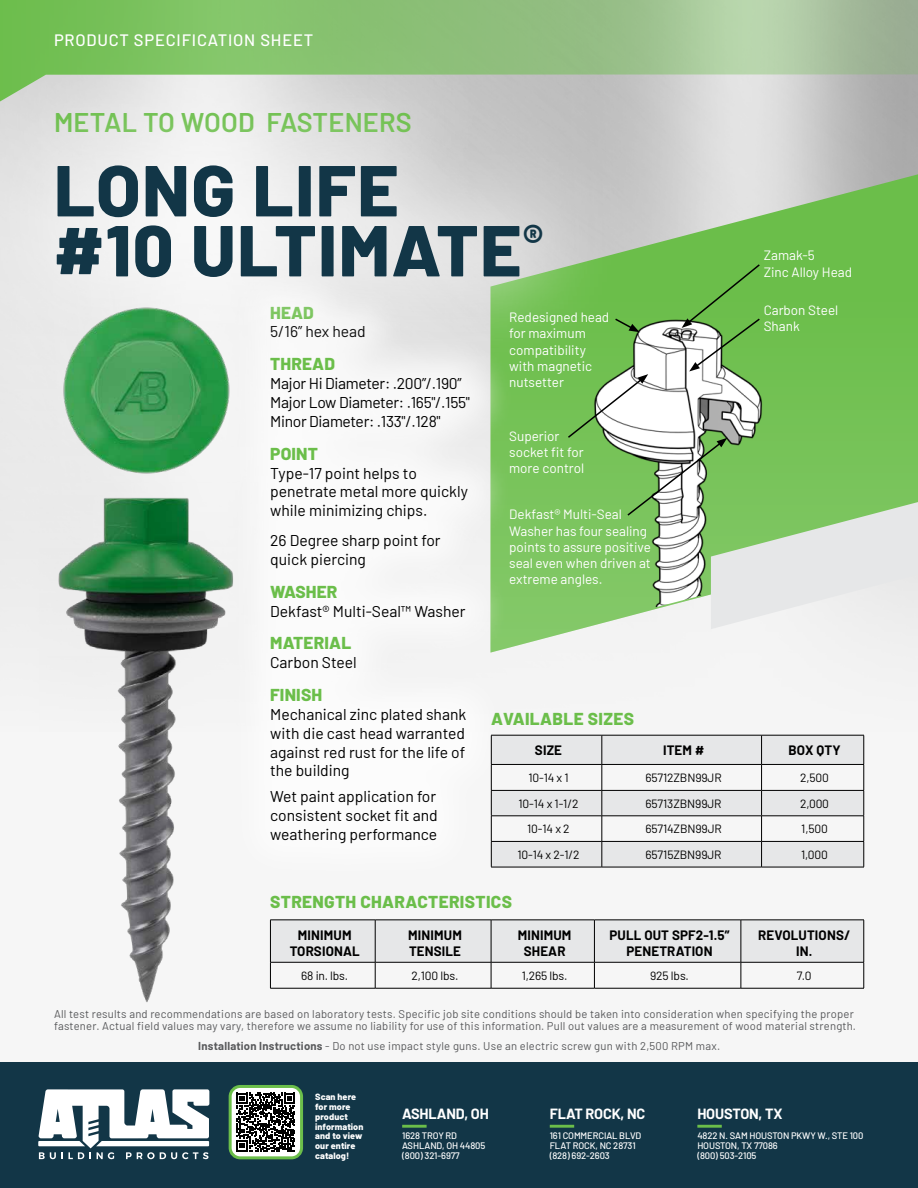
<style>
.page{position:relative;width:918px;height:1188px;background:#fff}
.page>*{position:absolute;margin:0;border:0;box-sizing:border-box;transform-origin:0 0}
.t1{font:800 72px "Barlow";letter-spacing:.02em;color:#123647}
.t2{font:600 27px "Barlow";letter-spacing:.01em;color:#6bbe4a}
.t3{font:800 17.25px "Barlow";letter-spacing:.01em;color:#6bbe4a}
.t4{font:500 16.5px "Barlow";letter-spacing:.05em;color:#fff}
.t5{font:15.6px/18.8px "Barlow";color:#000}
.t6{font:15.6px "Barlow";letter-spacing:-.02em;color:#000}
.t7{font:700 14.4px "Barlow";letter-spacing:-.01em;color:#fff}
.t8{font:13.5px/16.2px "Barlow";color:#fff}
.t9{font:700 13.35px "Barlow";letter-spacing:.01em;color:#000}
.t10{font:12px "Barlow";letter-spacing:-.01em;color:#000}
.t11{font:11.25px/12px "Barlow";letter-spacing:.02em;color:#58595b}
.t12{font:500 9.45px/10.1px "Barlow";letter-spacing:-.01em;color:#fff}
.t13{font:800 9px/9.9px "Barlow";letter-spacing:.01em;color:#fff}
.s1{font-weight:700}
</style>
<div class="page">
<div style="left:0;top:286px;width:918px;height:454px;background:#f6f6f6"></div>
<div style="left:0;top:733px;width:918px;height:455px;background:#f6f6f6"></div>
<svg style="left:513px;top:171px;width:405px;height:476px;background:#9dcc8a"></svg>
<div style="left:0;top:1062px;width:918px;height:126px;background:#123647"></div>
<svg style="left:38px;top:1089px;width:171px;height:70px"></svg>
<div style="left:230px;top:1086px;width:72px;height:72px;background:#fff;border-radius:10px"></div>
<svg style="left:237px;top:1093px;width:58px;height:59px"></svg>
<div style="left:229px;top:1085px;width:74px;height:74px;border:3px solid #6bbe4a;border-radius:10px"></div>
<hr style="left:402px;top:1125px;width:25px;height:3px;background:#6bbe4a">
<hr style="left:550px;top:1125px;width:24px;height:3px;background:#6bbe4a">
<hr style="left:697px;top:1125px;width:25px;height:3px;background:#6bbe4a">
<svg style="left:0;top:0;width:918px;height:109px;background:#99c388"></svg>
<div style="left:226px;top:261px;width:287px;height:626px;background:#fff"></div>
<div style="left:0;top:78px;width:626px;height:287px;background:#fff;opacity:.6"></div>
<svg style="left:492px;top:736px;width:372px;height:131px;fill:#e6e7e8"></svg>
<svg style="left:602px;top:736px;width:1px;height:131px"></svg>
<hr style="left:491px;top:735px;width:111px;height:1px;background:#000">
<hr style="left:602px;top:735px;width:160px;height:1px;background:#000">
<hr style="left:762px;top:735px;width:102px;height:1px;background:#000">
<hr style="left:491px;top:841px;width:111px;height:1px;background:#000">
<hr style="left:602px;top:841px;width:160px;height:1px;background:#000">
<hr style="left:762px;top:841px;width:102px;height:1px;background:#000">
<hr style="left:491px;top:867px;width:111px;height:1px;background:#000">
<hr style="left:602px;top:867px;width:160px;height:1px;background:#000">
<hr style="left:762px;top:867px;width:102px;height:1px;background:#000">
<hr style="left:491px;top:816px;width:111px;height:1px;background:#000">
<hr style="left:602px;top:816px;width:160px;height:1px;background:#000">
<hr style="left:762px;top:816px;width:102px;height:1px;background:#000">
<hr style="left:491px;top:764px;width:111px;height:1px;background:#000">
<svg style="left:491px;top:735px;width:1px;height:132px"></svg>
<hr style="left:602px;top:764px;width:160px;height:1px;background:#000">
<hr style="left:762px;top:764px;width:102px;height:1px;background:#000">
<svg style="left:761px;top:735px;width:1px;height:132px"></svg>
<svg style="left:864px;top:735px;width:1px;height:132px"></svg>
<hr style="left:491px;top:790px;width:111px;height:1px;background:#000">
<hr style="left:602px;top:790px;width:160px;height:1px;background:#000">
<hr style="left:762px;top:790px;width:102px;height:1px;background:#000">
<hr style="left:270px;top:988px;width:105px;height:1px;background:#000">
<hr style="left:375px;top:988px;width:116px;height:1px;background:#000">
<hr style="left:491px;top:988px;width:103px;height:1px;background:#000">
<hr style="left:594px;top:988px;width:147px;height:1px;background:#000">
<hr style="left:741px;top:988px;width:123px;height:1px;background:#000">
<svg style="left:270px;top:920px;width:595px;height:68px"></svg>
<img style="left:41px;top:301px;width:215px;height:701px">
<img style="left:568px;top:256px;width:217px;height:374px">
<svg style="left:566px;top:263px;width:352px;height:366px"></svg>
<h3 class="t4" style="left:54px;top:28px;width:261px">PRODUCT SPECIFICATION SHEET</h3>
<h2 class="t2" style="left:54px;top:102px;width:359px">METAL TO WOOD FASTENERS</h2>
<p class="t1" style="left:54px;top:137px;width:346px">LONG LIFE</p>
<p class="t1" style="left:54px;top:197px;width:491px">#10 ULTIMATE<sup>®</sup></p>
<p class="t8" style="left:764px;top:246px;width:90px">Zamak-5<br>Zinc Alloy Head</p>
<p class="t8" style="left:764px;top:301px;width:76px">Carbon Steel<br>Shank</p>
<p class="t3" style="left:270px;top:299px;width:45px">HEAD</p>
<p class="t5" style="left:270px;top:321px;width:97px">5/16” hex head</p>
<p class="t3" style="left:270px;top:351px;width:66px">THREAD</p>
<p class="t6" style="left:270px;top:372px;width:193px">Major Hi Diameter: .200”/.190”</p>
<p class="t6" style="left:270px;top:391px;width:201px">Major Low Diameter: .165"/.155"</p>
<p class="t6" style="left:270px;top:410px;width:172px">Minor Diameter: .133"/.128"</p>
<p class="t3" style="left:270px;top:441px;width:49px">POINT</p>
<p class="t5" style="left:270px;top:462px;width:199px">Type-17 point helps to penetrate metal more quickly while minimizing chips.</p>
<p class="t5" style="left:270px;top:530px;width:172px">26 Degree sharp point for quick piercing</p>
<p class="t3" style="left:270px;top:579px;width:69px">WASHER</p>
<p class="t5" style="left:270px;top:600px;width:197px">Dekfast® Multi-Seal™ Washer</p>
<p class="t3" style="left:270px;top:630px;width:83px">MATERIAL</p>
<p class="t5" style="left:270px;top:652px;width:88px">Carbon Steel</p>
<p class="t3" style="left:270px;top:682px;width:54px">FINISH</p>
<p class="t5" style="left:270px;top:704px;width:198px;text-align:justify">Mechanical zinc plated shank with die cast head warranted against red rust for the life of the building</p>
<p class="t5" style="left:270px;top:786px;width:169px;text-align:justify">Wet paint application for consistent socket fit and weathering performance</p>
<p class="t8" style="left:509px;top:308px;width:102px">Redesigned head for maximum compatibility with magnetic nutsetter</p>
<p class="t8" style="left:509px;top:427px;width:77px">Superior socket fit for more control</p>
<p class="t8" style="left:509px;top:505px;width:143px">Dekfast® Multi-Seal<br>Washer has four sealing points to assure positive seal even when driven at extreme angles.</p>
<p class="t3" style="left:491px;top:706px;width:145px">AVAILABLE SIZES</p>
<p class="t9" style="left:535px;top:740px;width:29px">SIZE</p>
<p class="t9" style="left:663px;top:740px;width:43px">ITEM #</p>
<p class="t9" style="left:789px;top:740px;width:54px">BOX QTY</p>
<p class="t10" style="left:528px;top:769px;width:42px">10-14 x 1</p>
<p class="t10" style="left:645px;top:769px;width:78px">65712ZBN99JR</p>
<p class="t10" style="left:800px;top:769px;width:30px">2,500</p>
<p class="t10" style="left:519px;top:795px;width:61px">10-14 x 1-1/2</p>
<p class="t10" style="left:646px;top:795px;width:78px">65713ZBN99JR</p>
<p class="t10" style="left:800px;top:795px;width:31px">2,000</p>
<p class="t10" style="left:527px;top:820px;width:44px">10-14 x 2</p>
<p class="t10" style="left:645px;top:820px;width:78px">65714ZBN99JR</p>
<p class="t10" style="left:801px;top:820px;width:28px">1,500</p>
<p class="t10" style="left:517px;top:846px;width:64px">10-14 x 2-1/2</p>
<p class="t10" style="left:646px;top:846px;width:78px">65715ZBN99JR</p>
<p class="t10" style="left:801px;top:846px;width:28px">1,000</p>
<p class="t3" style="left:270px;top:889px;width:243px">STRENGTH CHARACTERISTICS</p>
<p class="t9" style="left:298px;top:925px;width:55px">MINIMUM</p>
<p class="t9" style="left:290px;top:941px;width:72px">TORSIONAL</p>
<p class="t9" style="left:408px;top:925px;width:55px">MINIMUM</p>
<p class="t9" style="left:409px;top:941px;width:54px">TENSILE</p>
<p class="t9" style="left:518px;top:925px;width:55px">MINIMUM</p>
<p class="t9" style="left:524px;top:941px;width:43px">SHEAR</p>
<p class="t9" style="left:609px;top:925px;width:122px">PULL OUT SPF2-1.5”</p>
<p class="t9" style="left:627px;top:941px;width:88px">PENETRATION</p>
<p class="t9" style="left:758px;top:925px;width:94px">REVOLUTIONS/</p>
<p class="t9" style="left:796px;top:941px;width:18px">IN.</p>
<p class="t10" style="left:301px;top:967px;width:49px">68 in. lbs.</p>
<p class="t10" style="left:412px;top:967px;width:49px">2,100 lbs.</p>
<p class="t10" style="left:522px;top:967px;width:47px">1,265 lbs.</p>
<p class="t10" style="left:650px;top:967px;width:40px">925 lbs.</p>
<p class="t10" style="left:797px;top:967px;width:16px">7.0</p>
<p class="t11" style="left:54px;top:1007px;width:804px">All test results and recommendations are based on laboratory tests. Specific job site conditions should be taken into consideration when specifying the proper fastener. Actual field values may vary, therefore we assume no liability for use of this information. Pull out values are a measurement of wood material strength.</p>
<p class="t11" style="left:198px;top:1040px;width:523px"><span class="s1">Installation Instructions</span> - Do not use impact style guns. Use an electric screw gun with 2,500 RPM max.</p>
<p class="t13" style="left:315px;top:1091px;width:50px">Scan here for more product information and to view our entire catalog!</p>
<p class="t7" style="left:402px;top:1104px;width:88px">ASHLAND, OH</p>
<p class="t12" style="left:402px;top:1130px;width:85px">1628 TROY RD<br>ASHLAND, OH 44805 (800) 321-6977</p>
<p class="t7" style="left:550px;top:1104px;width:97px">FLAT ROCK, NC</p>
<p class="t12" style="left:550px;top:1130px;width:93px">161 COMMERCIAL BLVD<br>FLAT ROCK, NC 28731 (828) 692-2603</p>
<p class="t7" style="left:697px;top:1104px;width:87px">HOUSTON, TX</p>
<p class="t12" style="left:697px;top:1130px;width:168px">4822 N. SAM HOUSTON PKWY W., STE 100<br>HOUSTON, TX 77086<br>(800) 503-2105</p>
</div>
